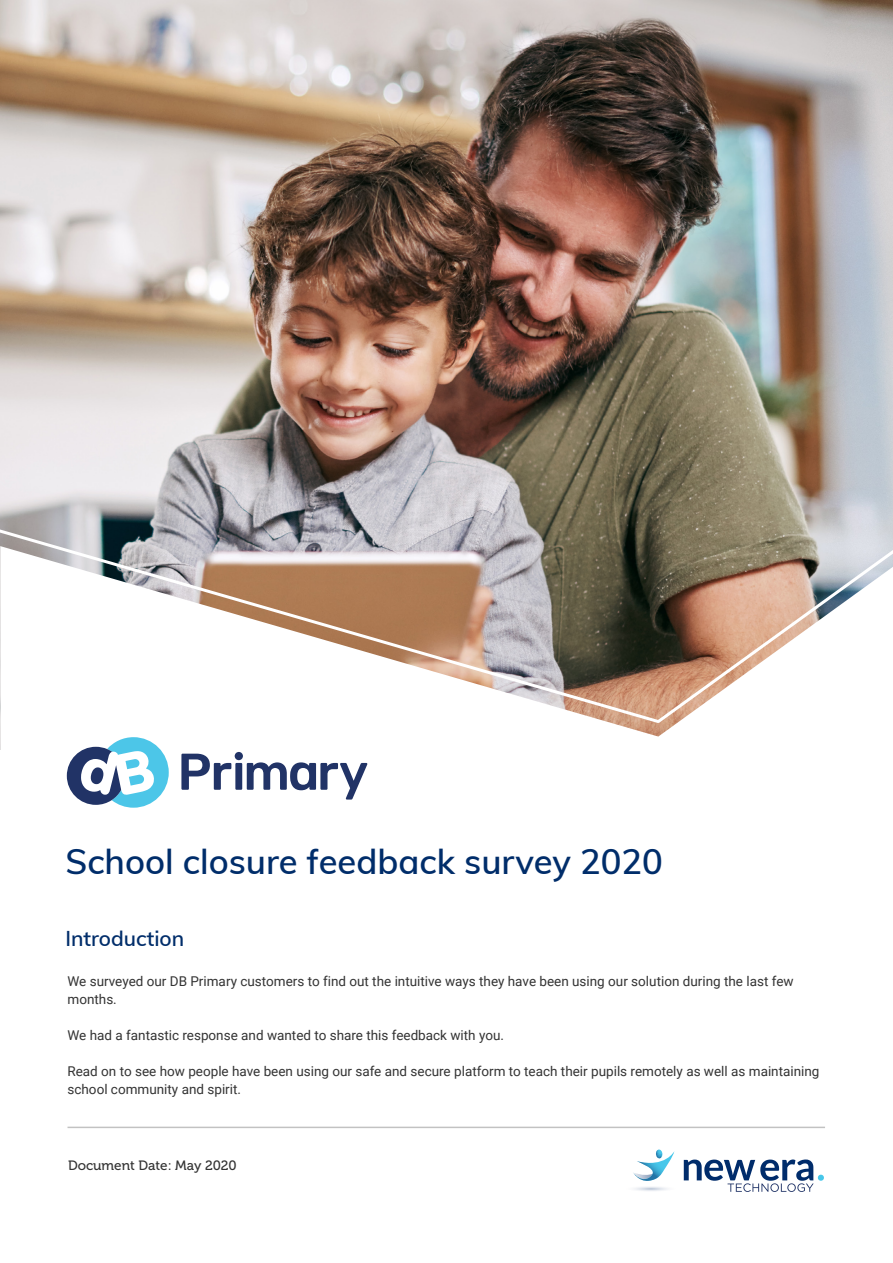
<style>
.page{position:relative;width:893px;height:1263px;background:#fff}
.page>*{position:absolute;margin:0;border:0;box-sizing:border-box;transform-origin:0 0}
.t1{font:600 34.5px "Muli";color:#002d6a}
.t2{font:600 21px "Muli";color:#002d6a}
.t3{font:13.5px/18px "Roboto";color:#333}
.t4{font:13.5px "Museo 500";color:#333}
</style>
<div class="page">
<img style="left:0;top:0;width:893px;height:526px">
<hr style="left:68px;top:1127px;width:757px;height:1px;background:#333">
<svg style="left:0;top:526px;width:893px;height:199px"></svg>
<svg style="left:633px;top:1149px;width:191px;height:43px"></svg>
<svg style="left:66px;top:737px;width:103px;height:71px"></svg>
<svg style="left:181px;top:754px;width:186px;height:45px"></svg>
<h1 class="t1" style="left:66px;top:837px;width:599px">School closure feedback survey 2020</h1>
<h2 class="t2" style="left:66px;top:923px;width:120px">Introduction</h2>
<p class="t3" style="left:68px;top:972px;width:728px">We surveyed our DB Primary customers to find out the intuitive ways they have been using our solution during the last few months.</p>
<p class="t3" style="left:68px;top:1026px;width:438px">We had a fantastic response and wanted to share this feedback with you.</p>
<p class="t3" style="left:68px;top:1062px;width:753px">Read on to see how people have been using our safe and secure platform to teach their pupils remotely as well as maintaining school community and spirit.</p>
<p class="t4" style="left:68px;top:1157px;width:170px">Document Date: May 2020</p>
</div>
